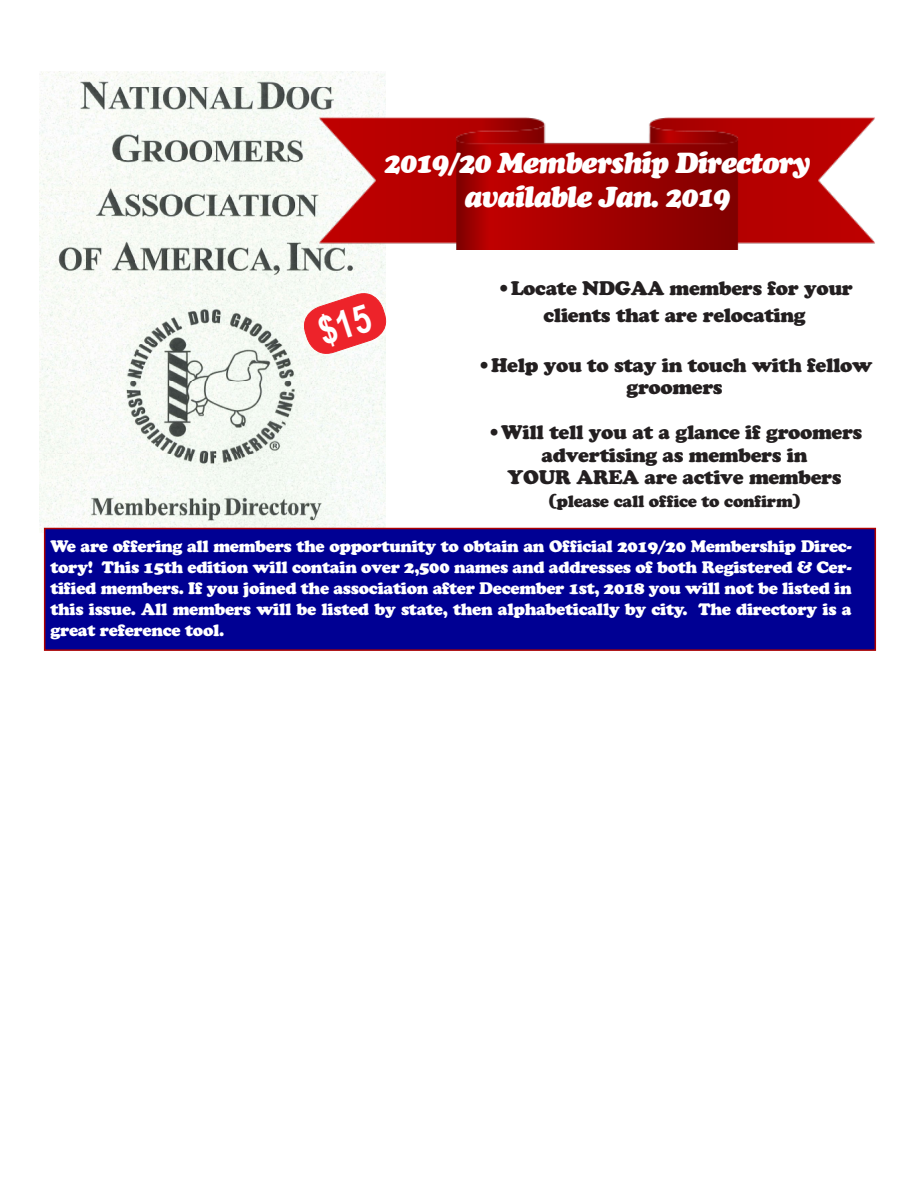
<style>
.page{position:relative;width:918px;height:1188px;background:#fff}
.page>*{position:absolute;margin:0;border:0;box-sizing:border-box;transform-origin:0 0}
.t1{font:italic 900 28.8px/34.7px "Cooper";letter-spacing:-.04em;color:#fff;text-align:center}
.t2{font:19.5px/22.5px "Cooper Black Std";letter-spacing:-.02em;color:#231f20;text-align:center}
.t3{font:16.5px/21px "Cooper Black Std";letter-spacing:-.02em;color:#fff;text-align:justify}
.t4{font:16.5px "Cooper Black Std";letter-spacing:-.02em;color:#231f20}
</style>
<div class="page">
<img style="left:40px;top:72px;width:345px;height:460px">
<img style="left:305px;top:109px;width:570px;height:140px">
<div style="left:44px;top:528px;width:832px;height:123px;background:#000093;border:2px solid #ad0000"></div>
<svg style="left:299px;top:288px;width:88px;height:71px"></svg>
<p class="t1" style="left:384px;top:145px;width:428px">2019/20 Membership Directory available Jan. 2019</p>
<p class="t2" style="left:496px;top:275px;width:358px;line-height:27px">•Locate NDGAA members for your clients that are relocating</p>
<p class="t2" style="left:477px;top:354px;width:397px">•Help you to stay in touch with fellow groomers</p>
<p class="t2" style="left:487px;top:421px;width:377px">•Will tell you at a glance if groomers advertising as members in</p>
<p class="t2" style="left:508px;top:466px;width:335px">YOUR AREA are active members</p>
<p class="t4" style="left:548px;top:491px;width:254px">(please call office to confirm)</p>
<p class="t3" style="left:50px;top:536px;width:803px">We are offering all members the opportunity to obtain an Official 2019/20 Membership Direc&shy;tory! This 15th edition will contain over 2,500 names and addresses of both Registered &amp; Cer&shy;tified members. If you joined the association after December 1st, 2018 you will not be listed in this issue. All members will be listed by state, then alphabetically by city. The directory is a great reference tool.</p>
</div>
